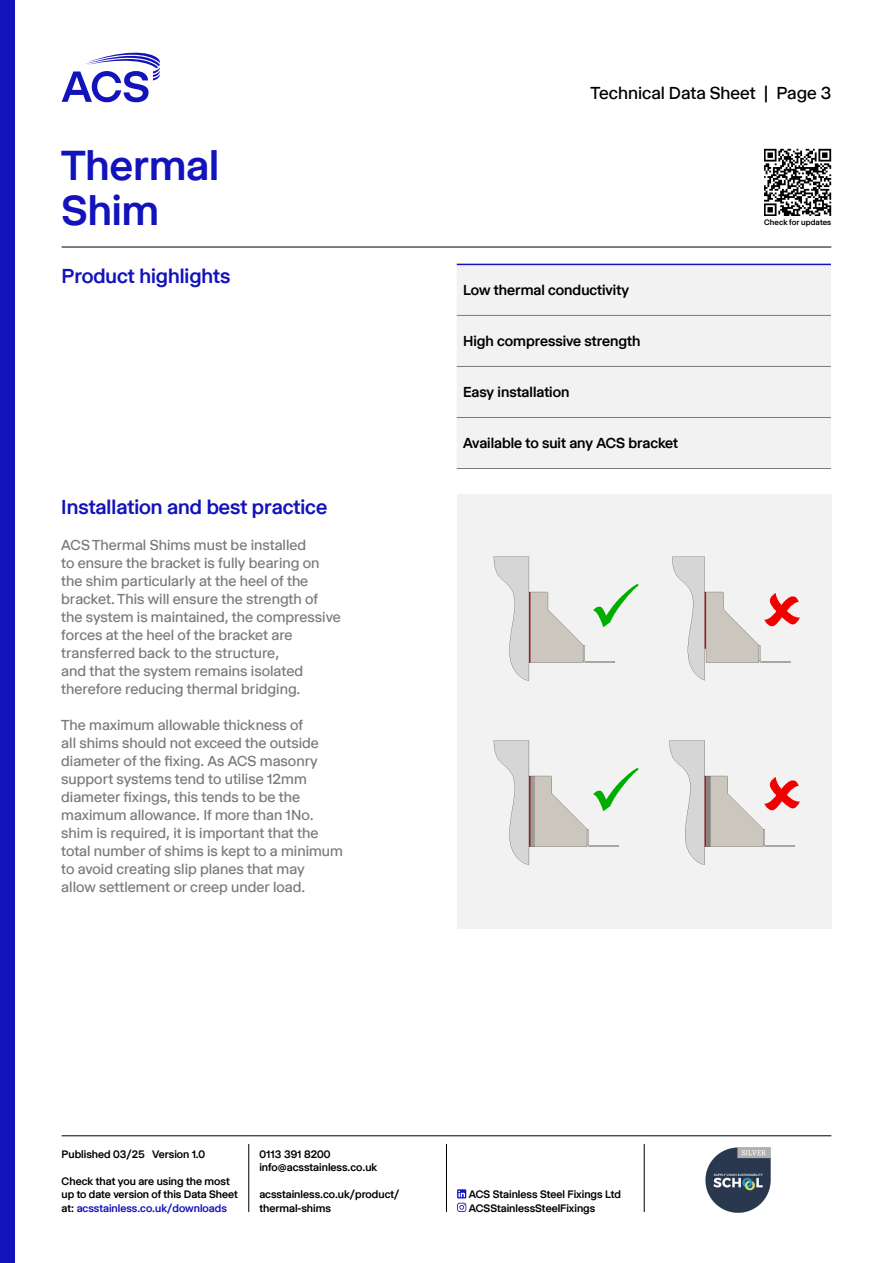
<style>
.page{position:relative;width:893px;height:1263px;background:#fff}
.page>*{position:absolute;margin:0;border:0;box-sizing:border-box;transform-origin:0 0}
.t1{font:500 43.5px/45px "Selecta";color:#1313bc}
.t2{font:500 21px "Selecta";color:#1313bc}
.t3{font:18px "Selecta";color:#000}
.t4{font:15px/18px "Selecta";color:#7c7b7b}
.t5{font:500 15px "Selecta";color:#000}
.t6{font:500 11.25px/13.5px "Selecta";color:#000}
.t7{font:500 8.25px "Selecta";letter-spacing:.01em;color:#000}
.s1{color:#1313bc}
</style>
<div class="page">
<hr style="left:62px;top:247px;width:769px;height:1px;background:#000">
<div style="left:0;top:0;width:15px;height:1263px;background:#1313bc"></div>
<svg style="left:457px;top:1189px;width:9px;height:9px"></svg>
<svg style="left:458px;top:1190px;width:7px;height:7px"></svg>
<svg style="left:457px;top:1203px;width:9px;height:9px"></svg>
<hr style="left:62px;top:1135px;width:769px;height:1px;background:#000">
<hr style="left:248px;top:1144px;width:1px;height:68px;background:#000">
<hr style="left:446px;top:1144px;width:1px;height:68px;background:#000">
<hr style="left:644px;top:1144px;width:1px;height:68px;background:#000">
<svg style="left:62px;top:52px;width:98px;height:50px"></svg>
<img style="left:764px;top:149px;width:67px;height:67px">
<img style="left:705px;top:1147px;width:66px;height:66px">
<div style="left:457px;top:265px;width:374px;height:203px;background:#f2f2f2"></div>
<hr style="left:457px;top:366px;width:374px;height:1px;background:#7c7b7b">
<hr style="left:457px;top:417px;width:374px;height:1px;background:#7c7b7b">
<hr style="left:457px;top:468px;width:374px;height:1px;background:#7c7b7b">
<hr style="left:457px;top:315px;width:374px;height:1px;background:#7c7b7b">
<hr style="left:457px;top:264px;width:374px;height:1px;background:#1313bc">
<div style="left:457px;top:494px;width:374px;height:435px;background:#f2f2f2"></div>
<img style="left:493px;top:740px;width:307px;height:125px">
<img style="left:493px;top:556px;width:307px;height:125px">
<h1 class="t1" style="left:62px;top:138px;width:159px">Thermal<br>Shim</h1>
<h2 class="t2" style="left:62px;top:259px;width:170px">Product highlights</h2>
<h2 class="t2" style="left:61px;top:489px;width:267px">Installation and best practice</h2>
<p class="t4" style="left:61px;top:534px;width:281px">ACS Thermal Shims must be installed<br>to ensure the bracket is fully bearing on the shim particularly at the heel of the bracket. This will ensure the strength of the system is maintained, the compressive forces at the heel of the bracket are transferred back to the structure,<br>and that the system remains isolated therefore reducing thermal bridging.</p>
<p class="t4" style="left:61px;top:714px;width:283px">The maximum allowable thickness of<br>all shims should not exceed the outside diameter of the fixing. As ACS masonry support systems tend to utilise 12mm diameter fixings, this tends to be the maximum allowance. If more than 1No. shim is required, it is important that the total number of shims is kept to a minimum to avoid creating slip planes that may<br>allow settlement or creep under load.</p>
<p class="t3" style="left:590px;top:79px;width:242px">Technical Data Sheet | Page 3</p>
<p class="t5" style="left:463px;top:277px;width:167px">Low thermal conductivity</p>
<p class="t5" style="left:463px;top:328px;width:179px">High compressive strength</p>
<p class="t5" style="left:463px;top:379px;width:108px">Easy installation</p>
<p class="t5" style="left:463px;top:430px;width:217px">Available to suit any ACS bracket</p>
<p class="t7" style="left:764px;top:216px;width:69px">Check for updates</p>
<p class="t6" style="left:62px;top:1146px;width:145px">Published 03/25 Version 1.0</p>
<p class="t6" style="left:62px;top:1173px;width:178px">Check that you are using the most up to date version of this Data Sheet at: <span class="s1">acsstainless.co.uk/downloads</span></p>
<p class="t6" style="left:259px;top:1146px;width:120px">0113 391 8200 info@acsstainless.co.uk</p>
<p class="t6" style="left:259px;top:1186px;width:142px">acsstainless.co.uk/product/ thermal-shims</p>
<p class="t6" style="left:469px;top:1186px;width:154px">ACS Stainless Steel Fixings Ltd<br>ACSStainlessSteelFixings</p>
</div>
